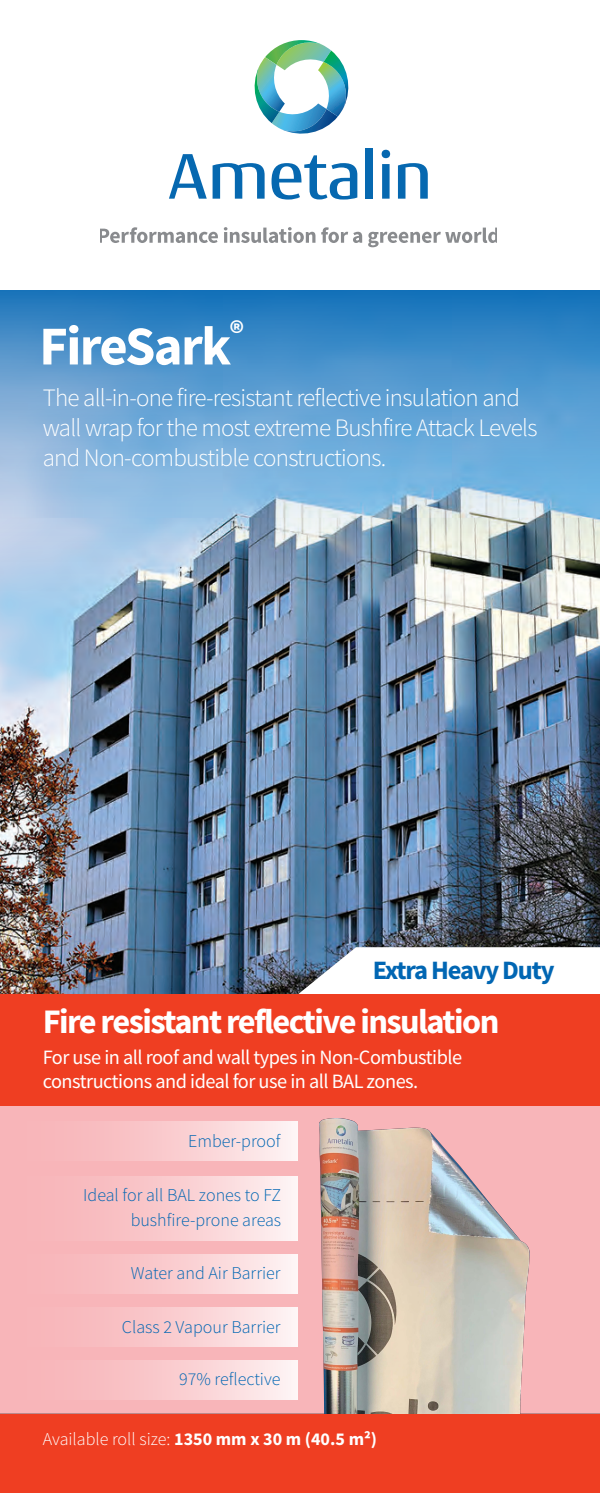
<style>
.page{position:relative;width:600px;height:1493px;background:#fff}
.page>*{position:absolute;margin:0;border:0;box-sizing:border-box;transform-origin:0 0}
.t1{font:700 54.73px "Source Sans Pro";letter-spacing:-.03em;color:#fff}
.t2{font:700 34.4px "Source Sans Pro";letter-spacing:-.045em;color:#fff}
.t3{font:700 26.5px "Source Sans Pro";letter-spacing:-.045em;color:#0166b3}
.t4{font:300 25px/30px "Source Sans Pro";letter-spacing:-.03em;color:#fff}
.t5{font:20.32px/24.4px "Source Sans Pro";letter-spacing:-.025em;color:#fff}
.t6{font:300 18px/25.1px "Source Sans Pro";color:#0166b3;text-align:right}
.t7{font:300 18px "Source Sans Pro";color:#fff}
.s1{font-weight:700}
</style>
<div class="page">
<div style="left:0;top:1105px;width:599px;height:309px;background:#f8b5b9"></div>
<img style="left:0;top:603px;width:599px;height:391px">
<svg style="left:0;top:290px;width:599px;height:313px;background:#70a5ce"></svg>
<svg style="left:169px;top:154px;width:95px;height:45px"></svg>
<svg style="left:271px;top:155px;width:86px;height:44px"></svg>
<div style="left:365px;top:149px;width:8px;height:50px;background:#0668b0"></div>
<svg style="left:381px;top:150px;width:9px;height:49px"></svg>
<svg style="left:397px;top:163px;width:30px;height:36px"></svg>
<svg style="left:254px;top:40px;width:95px;height:94px"></svg>
<svg style="left:100px;top:227px;width:118px;height:16px"></svg>
<svg style="left:224px;top:227px;width:91px;height:16px"></svg>
<svg style="left:321px;top:227px;width:41px;height:16px"></svg>
<svg style="left:368px;top:228px;width:128px;height:19px"></svg>
<div style="left:0;top:1121px;width:297px;height:40px;background:linear-gradient(to right,#f7aaaf,#fdeced)"></div>
<div style="left:0;top:1176px;width:297px;height:64px;background:linear-gradient(to right,#f7aaaf,#fdeced)"></div>
<svg style="left:298px;top:947px;width:301px;height:47px"></svg>
<div style="left:0;top:1254px;width:297px;height:39px;background:linear-gradient(to right,#f7aaaf,#fdeced)"></div>
<div style="left:0;top:1307px;width:297px;height:40px;background:linear-gradient(to right,#f7aaaf,#fdeced)"></div>
<div style="left:0;top:1360px;width:297px;height:39px;background:linear-gradient(to right,#f7aaaf,#fdeced)"></div>
<img style="left:320px;top:1118px;width:216px;height:296px">
<div style="left:0;top:1414px;width:599px;height:79px;background:#ef3e22"></div>
<div style="left:0;top:994px;width:599px;height:111px;background:#ef3e22"></div>
<h1 class="t1" style="left:39px;top:309px;width:206px">FireSark<sup>®</sup></h1>
<p class="t4" style="left:43px;top:383px;width:496px">The all-in-one fire-resistant reflective insulation and wall wrap for the most extreme Bushfire Attack Levels and Non-combustible constructions.</p>
<p class="t3" style="left:372px;top:952px;width:183px">Extra Heavy Duty</p>
<h2 class="t2" style="left:43px;top:998px;width:458px">Fire resistant reflective insulation</h2>
<p class="t5" style="left:43px;top:1044px;width:421px">For use in all roof and wall types in Non-Combustible constructions and ideal for use in all BAL zones.</p>
<p class="t6" style="left:188px;top:1128px;width:94px">Ember-proof</p>
<p class="t6" style="left:83px;top:1182px;width:199px">Ideal for all BAL zones to FZ bushfire-prone areas</p>
<p class="t6" style="left:131px;top:1260px;width:151px">Water and Air Barrier</p>
<p class="t6" style="left:122px;top:1314px;width:160px">Class 2 Vapour Barrier</p>
<p class="t6" style="left:179px;top:1366px;width:103px">97% reflective</p>
<p class="t7" style="left:43px;top:1427px;width:335px">Available roll size: <span class="s1">1350 mm x 30 m (40.5 m²)</span></p>
</div>
